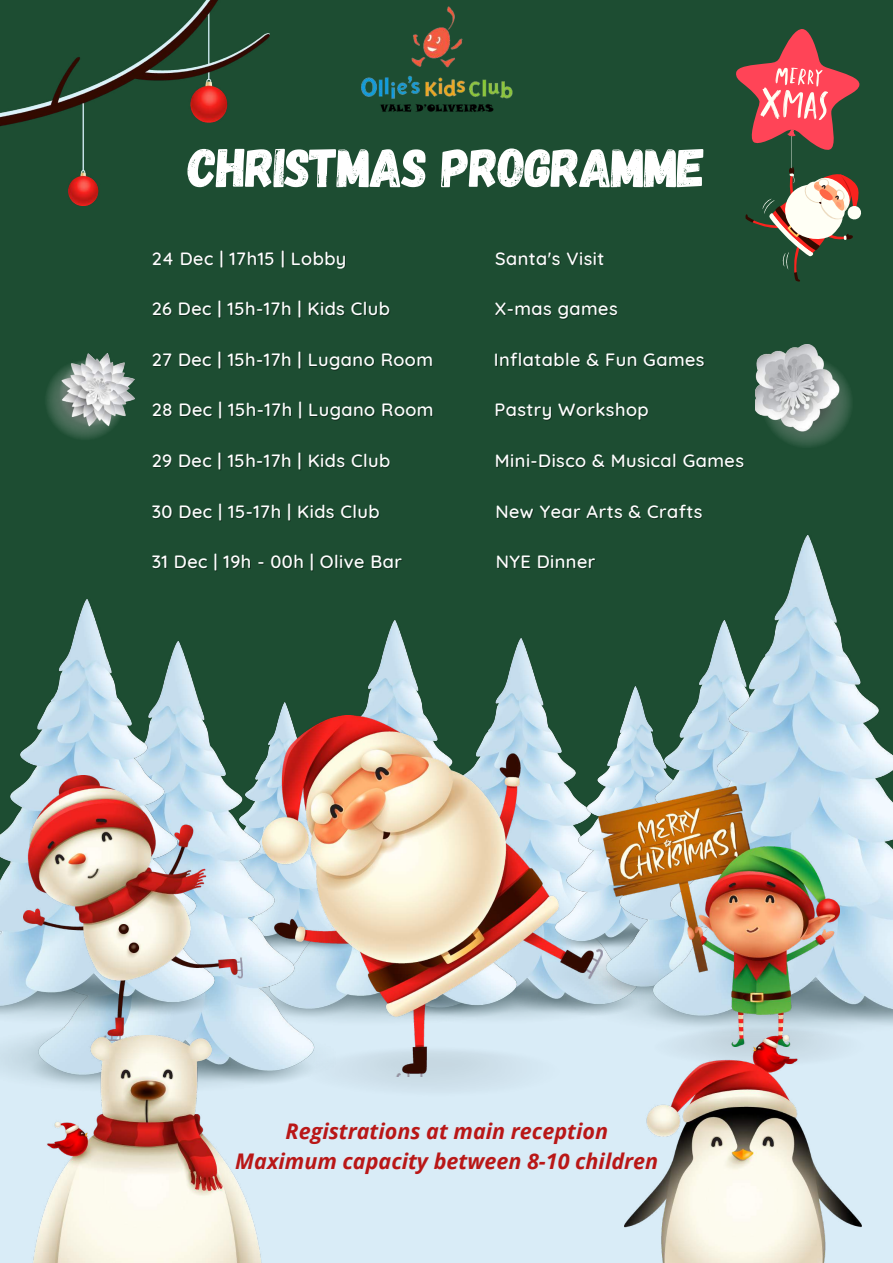
<style>
.page{position:relative;width:893px;height:1263px;background:#1d4d32}
.page>*{position:absolute;margin:0;border:0;box-sizing:border-box;transform-origin:0 0}
.t1{font:54.75px "Gagalin";letter-spacing:-.025em;color:#fff}
.t2{font:italic 700 21.52px/29.8px "Open Sans";color:#b91717;text-align:center}
.t3{font:500 18.15px "Quicksand";letter-spacing:.025em;color:#fff}
</style>
<div class="page">
<div style="left:0;top:907px;width:893px;height:356px;background:#d9ecf7"></div>
<div style="left:358px;top:1076px;width:143px;height:12px;background:#cee0eb"></div>
<img style="left:367px;top:621px;width:172px;height:95px">
<img style="left:0;top:702px;width:298px;height:381px">
<img style="left:0;top:600px;width:239px;height:423px">
<img style="left:602px;top:536px;width:291px;height:490px">
<img style="left:262px;top:716px;width:340px;height:360px">
<img style="left:24px;top:775px;width:218px;height:265px">
<img style="left:0;top:0;width:269px;height:206px">
<img style="left:598px;top:786px;width:241px;height:260px">
<svg style="left:736px;top:29px;width:125px;height:253px"></svg>
<img style="left:32px;top:1035px;width:231px;height:228px">
<img style="left:625px;top:1035px;width:237px;height:228px">
<img style="left:47px;top:353px;width:87px;height:86px">
<img style="left:755px;top:345px;width:96px;height:101px">
<img style="left:361px;top:6px;width:152px;height:106px">
<h1 class="t1" style="left:188px;top:132px;width:519px">CHRISTMAS PROGRAMME</h1>
<p class="t3" style="left:152px;top:246px;width:196px">24 Dec | 17h15 | Lobby</p>
<p class="t3" style="left:495px;top:246px;width:111px">Santa's Visit</p>
<p class="t3" style="left:152px;top:297px;width:240px">26 Dec | 15h-17h | Kids Club</p>
<p class="t3" style="left:495px;top:297px;width:124px">X-mas games</p>
<p class="t3" style="left:152px;top:348px;width:283px">27 Dec | 15h-17h | Lugano Room</p>
<p class="t3" style="left:494px;top:348px;width:212px">Inflatable &amp; Fun Games</p>
<p class="t3" style="left:152px;top:398px;width:283px">28 Dec | 15h-17h | Lugano Room</p>
<p class="t3" style="left:494px;top:398px;width:156px">Pastry Workshop</p>
<p class="t3" style="left:152px;top:449px;width:240px">29 Dec | 15h-17h | Kids Club</p>
<p class="t3" style="left:495px;top:449px;width:251px">Mini-Disco &amp; Musical Games</p>
<p class="t3" style="left:152px;top:500px;width:229px">30 Dec | 15-17h | Kids Club</p>
<p class="t3" style="left:495px;top:500px;width:208px">New Year Arts &amp; Crafts</p>
<p class="t3" style="left:152px;top:550px;width:252px">31 Dec | 19h - 00h | Olive Bar</p>
<p class="t3" style="left:496px;top:550px;width:101px">NYE Dinner</p>
<p class="t2" style="left:235px;top:1116px;width:424px">Registrations at main reception<br>Maximum capacity between 8-10 children</p>
</div>
